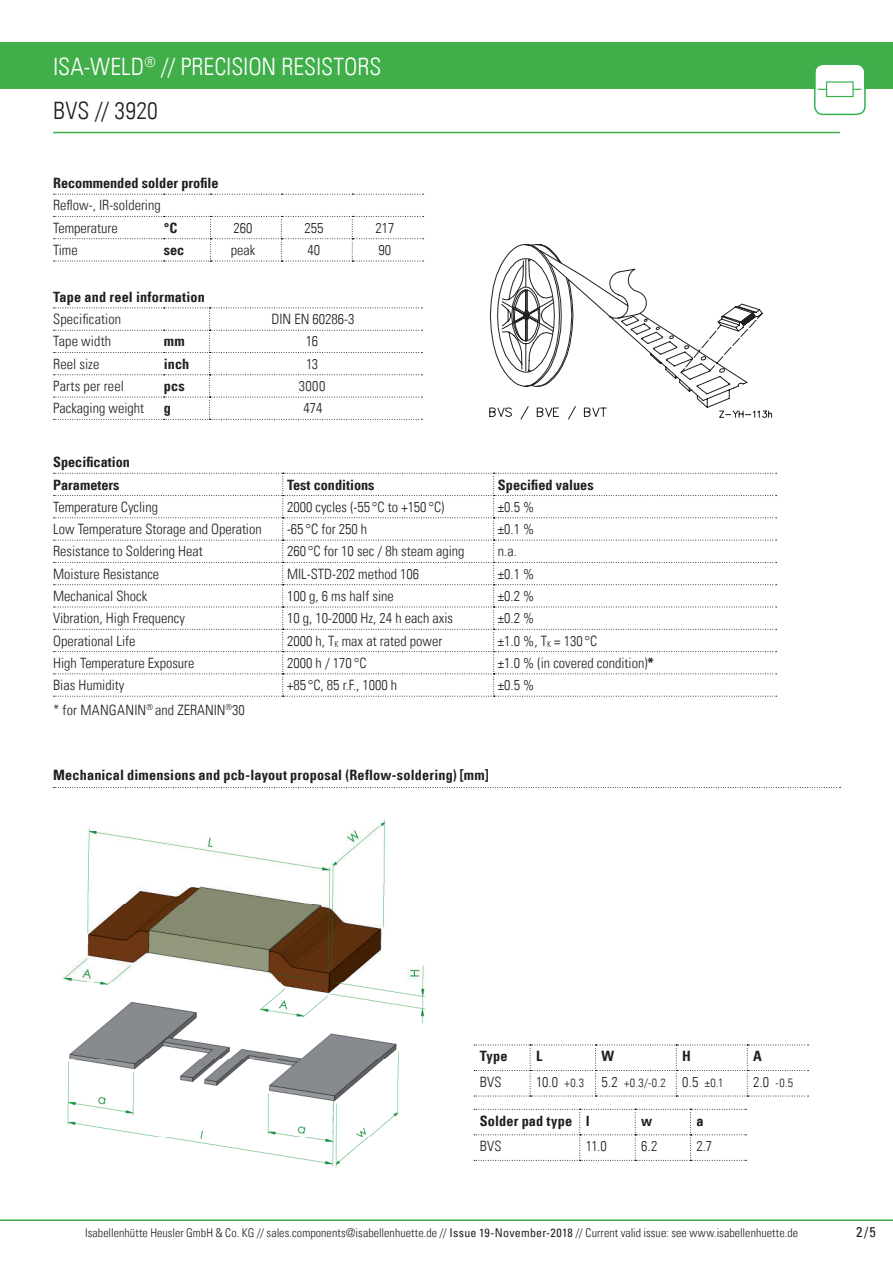
<style>
.page{position:relative;width:893px;height:1263px;background:#fff}
.page>*{position:absolute;margin:0;border:0;box-sizing:border-box;transform-origin:0 0}
.t1{font:24px/44.1px "Univers Com 47 Light Cond";color:#fff}
.t2{font:14.25px/22.4px "Univers Com 47 Light Cond";color:#231f20}
.t3{font:14.25px/22.4px "Univers Com 67 Bold Cond";letter-spacing:.005em;color:#231f20}
.t4{font:condensed 14.25px "Univers Com 57";color:#231f20}
.t5{font:12px "Univers Com 47 Light Cond";letter-spacing:.005em;color:#231f20}
.s1{color:#231f20}
.s2{font-family:"Univers Com 67 Bold Cond"}
.s3{font-size:14.25px}
.s4{font-family:"Univers Com 57";font-stretch:condensed}
</style>
<div class="page">
<hr style="left:0;top:1219px;width:893px;height:2px;background:#40ae49">
<div style="left:0;top:43px;width:893px;height:46px;background:#40ae49"></div>
<hr style="left:53px;top:132px;width:787px;height:1px;background:#40ae49">
<svg style="left:814px;top:65px;width:52px;height:50px"></svg>
<svg style="left:54px;top:194px;width:370px;height:1px"></svg>
<svg style="left:54px;top:216px;width:370px;height:46px"></svg>
<svg style="left:54px;top:308px;width:368px;height:112px"></svg>
<svg style="left:53px;top:472px;width:724px;height:225px"></svg>
<svg style="left:489px;top:244px;width:283px;height:175px"></svg>
<svg style="left:54px;top:787px;width:786px;height:1px"></svg>
<img style="left:62px;top:819px;width:364px;height:348px">
<svg style="left:474px;top:1044px;width:334px;height:53px"></svg>
<svg style="left:474px;top:1109px;width:272px;height:52px"></svg>
<h1 class="t1" style="left:53px;top:44px;width:330px">ISA-WELD<sup>®</sup> // PRECISION RESISTORS<br><span class="s1">BVS // 3920</span></h1>
<p class="t3" style="left:53px;top:171px;width:167px">Recommended solder profile</p>
<p class="t2" style="left:53px;top:194px;width:109px">Reflow-, IR-soldering<br>Temperature</p>
<p class="t3" style="left:164px;top:216px;width:15px">°C</p>
<p class="t2" style="left:234px;top:217px;width:20px">260</p>
<p class="t2" style="left:304px;top:217px;width:20px">255</p>
<p class="t2" style="left:375px;top:217px;width:20px">217</p>
<p class="t2" style="left:53px;top:239px;width:26px">Time</p>
<p class="t3" style="left:164px;top:239px;width:22px">sec</p>
<p class="t2" style="left:231px;top:239px;width:26px">peak</p>
<p class="t2" style="left:308px;top:239px;width:14px">40</p>
<p class="t2" style="left:378px;top:239px;width:14px">90</p>
<p class="t3" style="left:53px;top:286px;width:153px">Tape and reel information</p>
<p class="t2" style="left:53px;top:308px;width:70px">Specification</p>
<p class="t2" style="left:271px;top:308px;width:85px">DIN EN 60286-3</p>
<p class="t2" style="left:53px;top:330px;width:60px">Tape width</p>
<p class="t3" style="left:164px;top:330px;width:22px">mm</p>
<p class="t2" style="left:306px;top:330px;width:14px">16</p>
<p class="t2" style="left:53px;top:353px;width:48px">Reel size</p>
<p class="t3" style="left:164px;top:352px;width:27px">inch</p>
<p class="t2" style="left:306px;top:353px;width:14px">13</p>
<p class="t2" style="left:53px;top:375px;width:72px">Parts per reel</p>
<p class="t3" style="left:164px;top:375px;width:23px">pcs</p>
<p class="t2" style="left:299px;top:375px;width:28px">3000</p>
<p class="t2" style="left:53px;top:397px;width:92px">Packaging weight</p>
<p class="t3" style="left:164px;top:397px;width:9px">g</p>
<p class="t2" style="left:303px;top:397px;width:20px">474</p>
<p class="t3" style="left:53px;top:451px;width:78px">Specification<br>Parameters</p>
<p class="t3" style="left:287px;top:473px;width:89px">Test conditions</p>
<p class="t3" style="left:498px;top:473px;width:97px">Specified values</p>
<p class="t2" style="left:53px;top:496px;width:106px">Temperature Cycling</p>
<p class="t2" style="left:287px;top:496px;width:159px">2000 cycles (-55 °C to +150 °C)</p>
<p class="t2" style="left:498px;top:496px;width:38px">±0.5 %</p>
<p class="t2" style="left:53px;top:518px;width:210px">Low Temperature Storage and Operation</p>
<p class="t2" style="left:287px;top:518px;width:82px">-65 °C for 250 h</p>
<p class="t2" style="left:498px;top:518px;width:38px">±0.1 %</p>
<p class="t2" style="left:53px;top:540px;width:151px">Resistance to Soldering Heat</p>
<p class="t2" style="left:287px;top:540px;width:179px">260 °C for 10 sec / 8h steam aging</p>
<p class="t2" style="left:498px;top:540px;width:20px">n.a.</p>
<p class="t2" style="left:53px;top:562px;width:108px">Moisture Resistance</p>
<p class="t2" style="left:287px;top:562px;width:134px">MIL-STD-202 method 106</p>
<p class="t2" style="left:498px;top:562px;width:38px">±0.1 %</p>
<p class="t2" style="left:53px;top:585px;width:96px">Mechanical Shock</p>
<p class="t2" style="left:287px;top:585px;width:108px">100 g, 6 ms half sine</p>
<p class="t2" style="left:498px;top:585px;width:38px">±0.2 %</p>
<p class="t2" style="left:53px;top:607px;width:133px">Vibration, High Frequency</p>
<p class="t2" style="left:287px;top:607px;width:168px">10 g, 10-2000 Hz, 24 h each axis</p>
<p class="t2" style="left:498px;top:607px;width:38px">±0.2 %</p>
<p class="t2" style="left:53px;top:629px;width:84px">Operational Life</p>
<p class="t2" style="left:287px;top:629px;width:157px">2000 h, T<sub>K</sub> max at rated power</p>
<p class="t2" style="left:498px;top:629px;width:101px">±1.0 %, T<sub>K</sub> = 130 °C</p>
<p class="t2" style="left:53px;top:652px;width:143px">High Temperature Exposure</p>
<p class="t2" style="left:287px;top:652px;width:81px">2000 h / 170 °C</p>
<p class="t2" style="left:498px;top:652px;width:157px">±1.0 % (in covered condition)<span class="s2">*</span></p>
<p class="t2" style="left:53px;top:674px;width:73px">Bias Humidity</p>
<p class="t2" style="left:287px;top:674px;width:112px">+85 °C, 85 r.F., 1000 h</p>
<p class="t2" style="left:498px;top:674px;width:38px">±0.5 %</p>
<p class="t2" style="left:53px;top:699px;width:193px">* for MANGANIN<sup>®</sup> and ZERANIN<sup>®</sup>30</p>
<p class="t3" style="left:53px;top:764px;width:437px">Mechanical dimensions and pcb-layout proposal (Reflow-soldering) [mm]</p>
<p class="t3" style="left:480px;top:1045px;width:29px">Type</p>
<p class="t3" style="left:536px;top:1045px;width:8px">L</p>
<p class="t3" style="left:601px;top:1045px;width:14px">W</p>
<p class="t3" style="left:682px;top:1045px;width:10px">H</p>
<p class="t3" style="left:753px;top:1045px;width:10px">A</p>
<p class="t2" style="left:480px;top:1070px;width:23px">BVS</p>
<p class="t5" style="left:536px;top:1075px;width:189px"><span class="s3">10.0</span> +0.3 <span class="s3">5.2</span> +0.3/-0.2 <span class="s3">0.5</span> ±0.1</p>
<p class="t5" style="left:753px;top:1075px;width:41px"><span class="s3">2.0</span> -0.5</p>
<p class="t3" style="left:480px;top:1109px;width:112px">Solder pad type l</p>
<p class="t3" style="left:641px;top:1109px;width:13px">w</p>
<p class="t3" style="left:696px;top:1109px;width:9px">a</p>
<p class="t2" style="left:480px;top:1135px;width:23px">BVS</p>
<p class="t2" style="left:586px;top:1135px;width:22px">11.0</p>
<p class="t2" style="left:641px;top:1135px;width:18px">6.2</p>
<p class="t2" style="left:696px;top:1135px;width:17px">2.7</p>
<p class="t5" style="left:85px;top:1225px;width:715px">Isabellenhütte Heusler GmbH &amp; Co. KG // sales.components@isabellenhuette.de // <span class="s4">Issue 19-November-2018</span> // Current valid issue: see www.isabellenhuette.de</p>
<p class="t4" style="left:856px;top:1223px;width:21px">2/5</p>
</div>
